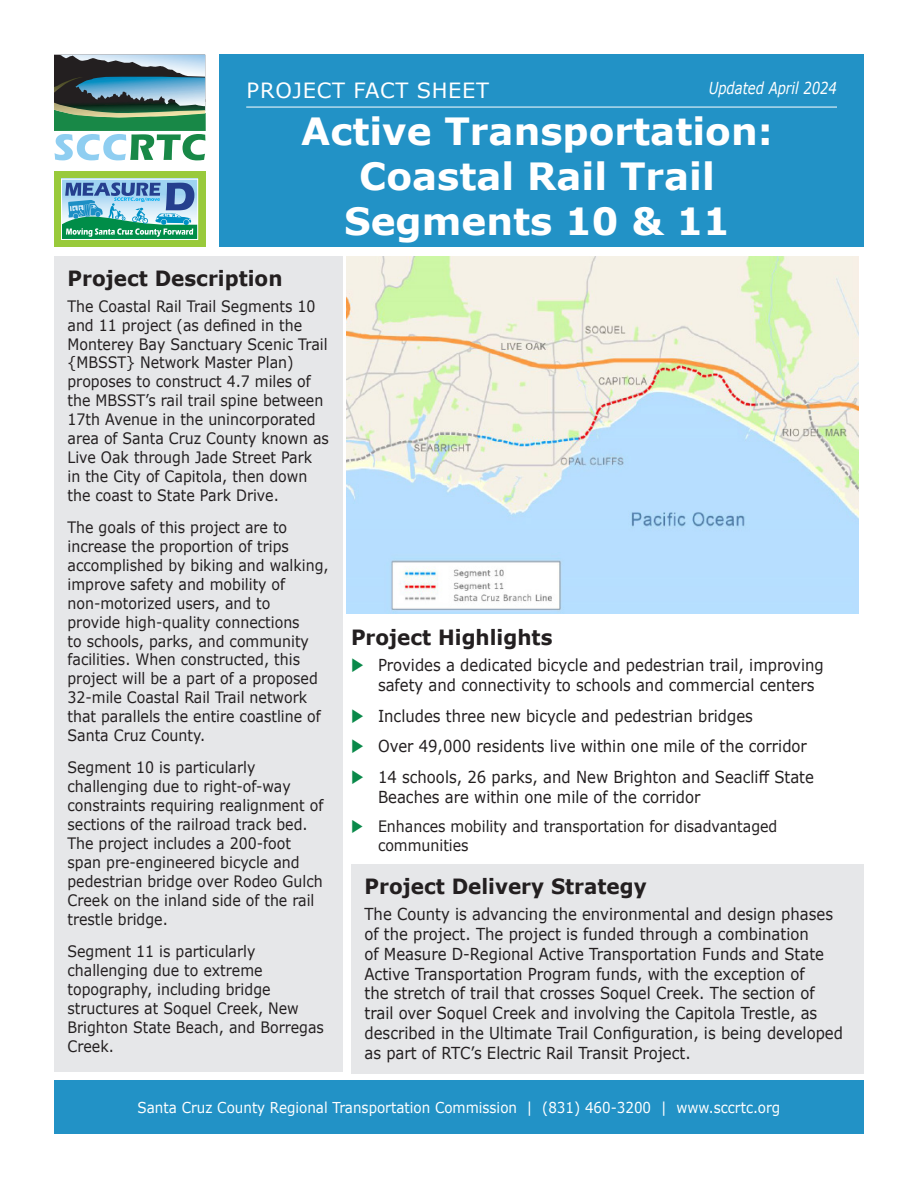
<style>
.page{position:relative;width:918px;height:1188px;background:#fff}
.page>*{position:absolute;margin:0;border:0;box-sizing:border-box;transform-origin:0 0}
.t1{font:700 37.5px/45px "Verdana";color:#fff;text-align:center}
.Copy_Heading{font:700 21px "Verdana";color:#231f20;scale:.95 1}
.t2{font:21px "Verdana";letter-spacing:.035em;color:#fff}
.Copy_Text{font:16.5px/19.8px "Verdana";color:#231f20;scale:.9 1}
.t3{font:italic 16.5px "Verdana";color:#fff;scale:.8 1}
.Copy_Text-2{font:15.75px/18.9px "Verdana";color:#231f20;scale:.9 1}
.t4{font:15px "Verdana";color:#fff;scale:.9 1}
</style>
<div class="page">
<div style="left:54px;top:172px;width:151px;height:75px;background:#99ca3b"></div>
<div style="left:61px;top:179px;width:137px;height:61px;background:linear-gradient(to right,#9ed3f1,#9ed3f1)"></div>
<div style="left:61px;top:179px;width:137px;height:61px;border:1px solid #fff"></div>
<svg style="left:61px;top:183px;width:137px;height:57px;background:#67aab3"></svg>
<svg style="left:54px;top:55px;width:151px;height:105px;background:#6d988f"></svg>
<div style="left:219px;top:55px;width:645px;height:192px;background:#2292c6"></div>
<hr style="left:246px;top:107px;width:591px;height:1px;background:#fff">
<div style="left:54px;top:1080px;width:810px;height:54px;background:#2292c6"></div>
<div style="left:54px;top:256px;width:288px;height:816px;background:#e6e7e9"></div>
<img style="left:347px;top:256px;width:511px;height:357px">
<div style="left:351px;top:864px;width:513px;height:210px;background:#e6e7e9"></div>
<h2 class="t2" style="left:247px;top:76px;width:244px">PROJECT FACT SHEET</h2>
<p class="t3" style="left:709px;top:77px;width:162px">Updated April 2024</p>
<h1 class="t1" style="left:301px;top:108px;width:473px">Active Transportation:<br>Coastal Rail Trail<br>Segments 10 &amp; 11</h1>
<p class="Copy_Heading" style="left:68px;top:264px;width:228px">Project Description</p>
<p class="Copy_Text-2" style="left:68px;top:296px;width:292px">The Coastal Rail Trail Segments 10 and 11 project (as defined in the Monterey Bay Sanctuary Scenic Trail {MBSST} Network Master Plan) proposes to construct 4.7 miles of the MBSST’s rail trail spine between 17th Avenue in the unincorporated area of Santa Cruz County known as Live Oak through Jade Street Park in the City of Capitola, then down the coast to State Park Drive.</p>
<p class="Copy_Text-2" style="left:68px;top:518px;width:292px">The goals of this project are to increase the proportion of trips accomplished by biking and walking, improve safety and mobility of non-motorized users, and to<br>provide high-quality connections<br>to schools, parks, and community facilities. When constructed, this project will be a part of a proposed<br>32-mile Coastal Rail Trail network that parallels the entire coastline of<br>Santa Cruz County.</p>
<p class="Copy_Text-2" style="left:68px;top:758px;width:286px">Segment 10 is particularly challenging due to right-of-way constraints requiring realignment of sections of the railroad track bed.<br>The project includes a 200-foot span pre-engineered bicycle and pedestrian bridge over Rodeo Gulch<br>Creek on the inland side of the rail trestle bridge.</p>
<p class="Copy_Text-2" style="left:68px;top:942px;width:287px">Segment 11 is particularly challenging due to extreme topography, including bridge structures at Soquel Creek, New<br>Brighton State Beach, and Borregas<br>Creek.</p>
<p class="Copy_Heading" style="left:351px;top:622px;width:214px">Project Highlights</p>
<p class="Copy_Text" style="left:378px;top:655px;width:497px">Provides a dedicated bicycle and pedestrian trail, improving safety and connectivity to schools and commercial centers</p>
<p class="Copy_Text" style="left:378px;top:705px;width:418px">Includes three new bicycle and pedestrian bridges</p>
<p class="Copy_Text" style="left:378px;top:736px;width:478px">Over 49,000 residents live within one mile of the corridor</p>
<p class="Copy_Text" style="left:378px;top:767px;width:486px">14 schools, 26 parks, and New Brighton and Seacliff State<br>Beaches are within one mile of the corridor</p>
<p class="Copy_Text-2" style="left:378px;top:817px;width:445px">Enhances mobility and transportation for disadvantaged communities</p>
<p class="Copy_Heading" style="left:364px;top:871px;width:299px">Project Delivery Strategy</p>
<p class="Copy_Text" style="left:364px;top:904px;width:533px">The County is advancing the environmental and design phases of the project. The project is funded through a combination<br>of Measure D-Regional Active Transportation Funds and State Active Transportation Program funds, with the exception of<br>the stretch of trail that crosses Soquel Creek. The section of trail over Soquel Creek and involving the Capitola Trestle, as described in the Ultimate Trail Configuration, is being developed as part of RTC’s Electric Rail Transit Project.</p>
<p class="t4" style="left:138px;top:1097px;width:716px">Santa Cruz County Regional Transportation Commission | (831) 460-3200 | www.sccrtc.org</p>
</div>
